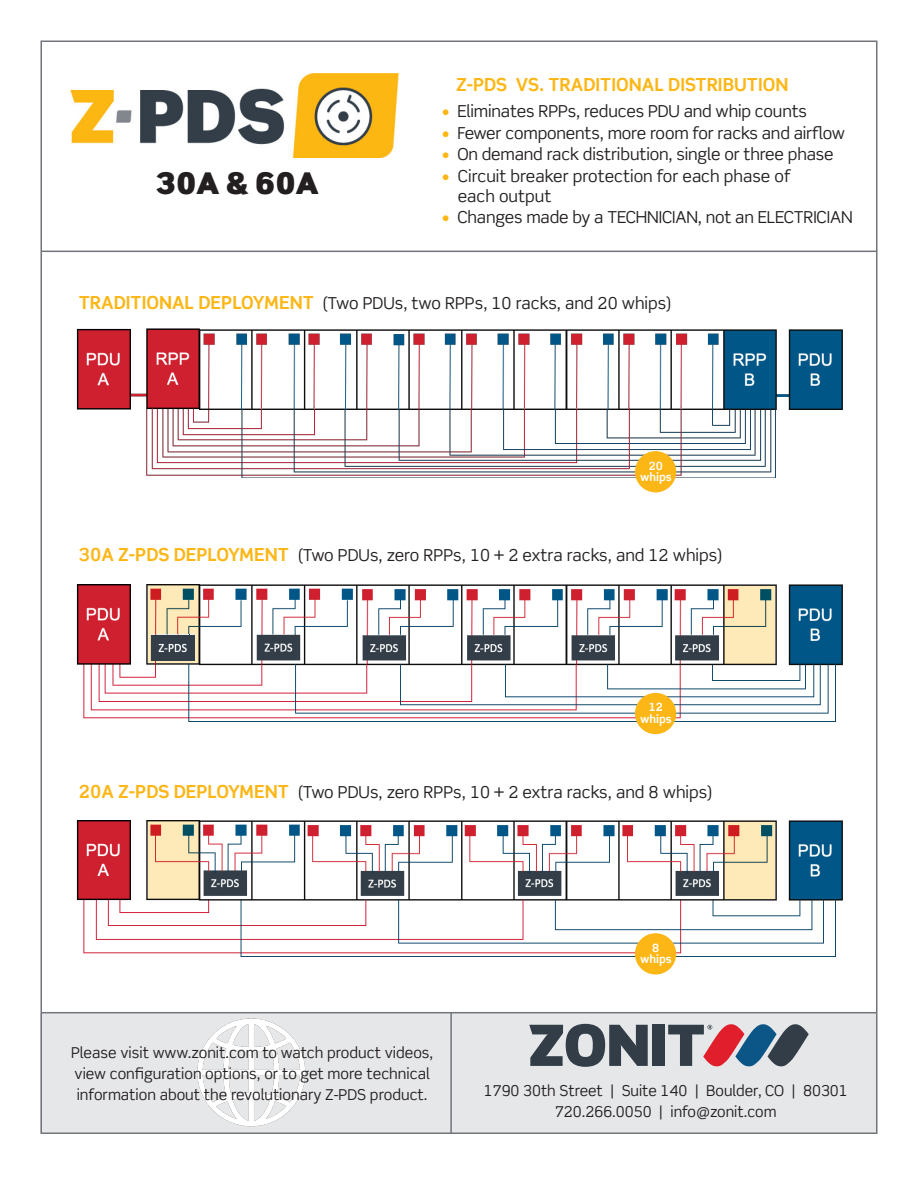
<style>
.page{position:relative;width:918px;height:1188px;background:#fff}
.page>*{position:absolute;margin:0;border:0;box-sizing:border-box;transform-origin:0 0}
.Body_Copy{font:900 30px "Scene Std";color:#231f20}
.t1{font:700 18px "Scene Std";color:#fcb615}
.t2{font:16.5px/19.5px "Scene Std";letter-spacing:-.01em;color:#231f20}
.t3{font:15px/21px "Scene Std";color:#231f20}
.t4{font:700 11.4px "Scene Std";color:#fff}
.s1{color:#fcb615}
.s2{font-weight:700;font-size:18px;color:#fcb615}
</style>
<div class="page">
<div style="left:41px;top:1013px;width:835px;height:120px;background:#e6e7e9"></div>
<svg style="left:529px;top:1024px;width:119px;height:43px"></svg>
<div style="left:652px;top:1025px;width:12px;height:41px;background:#323d47"></div>
<svg style="left:668px;top:1024px;width:141px;height:42px"></svg>
<img style="left:191px;top:1013px;width:119px;height:114px">
<hr style="left:450px;top:1013px;width:2px;height:121px;background:#71747b">
<img style="left:71px;top:73px;width:328px;height:85px">
<hr style="left:42px;top:1012px;width:835px;height:1px;background:#71747b">
<hr style="left:42px;top:251px;width:835px;height:1px;background:#71747b">
<img style="left:77px;top:328px;width:766px;height:149px">
<div style="left:635px;top:451px;width:41px;height:41px;background:#fcb615;border-radius:50%"></div>
<img style="left:77px;top:585px;width:766px;height:136px">
<div style="left:635px;top:693px;width:41px;height:41px;background:#fcb615;border-radius:50%"></div>
<img style="left:77px;top:820px;width:766px;height:137px">
<div style="left:635px;top:933px;width:41px;height:42px;background:#fcb615;border-radius:50%"></div>
<svg style="left:724px;top:822px;width:51px;height:77px;background:#edd6ac"></svg>
<svg style="left:724px;top:586px;width:51px;height:78px;background:#ecd6ac"></svg>
<svg style="left:148px;top:821px;width:51px;height:78px;background:#edd5ab"></svg>
<svg style="left:148px;top:586px;width:51px;height:77px;background:#e0c8a3"></svg>
<img style="left:152px;top:635px;width:43px;height:25px">
<p class="Body_Copy" style="left:156px;top:163px;width:165px">30A &amp; 60A</p>
<p class="t1" style="left:456px;top:73px;width:334px">Z-PDS VS. TRADITIONAL DISTRIBUTION</p>
<p class="t2" style="left:442px;top:101px;width:367px"><span class="s1">•</span> Eliminates RPPs, reduces PDU and whip counts</p>
<p class="t2" style="left:442px;top:123px;width:405px"><span class="s1">•</span> Fewer components, more room for racks and airflow</p>
<p class="t2" style="left:442px;top:145px;width:393px"><span class="s1">•</span> On demand rack distribution, single or three phase</p>
<p class="t2" style="left:458px;top:166px;width:334px;text-indent:-16px"><span class="s1">•</span> Circuit breaker protection for each phase of each output</p>
<p class="t2" style="left:442px;top:207px;width:412px"><span class="s1">•</span> Changes made by a TECHNICIAN, not an ELECTRICIAN</p>
<p class="t2" style="left:79px;top:293px;width:594px"><span class="s2">TRADITIONAL DEPLOYMENT</span> (Two PDUs, two RPPs, 10 racks, and 20 whips)</p>
<p class="t4" style="left:649px;top:458px;width:16px">20</p>
<p class="t4" style="left:640px;top:470px;width:33px">whips</p>
<p class="t2" style="left:79px;top:545px;width:645px"><span class="s2">30A Z-PDS DEPLOYMENT</span> (Two PDUs, zero RPPs, 10 + 2 extra racks, and 12 whips)</p>
<p class="t4" style="left:649px;top:700px;width:16px">12</p>
<p class="t4" style="left:640px;top:711px;width:33px">whips</p>
<p class="t2" style="left:79px;top:782px;width:635px"><span class="s2">20A Z-PDS DEPLOYMENT</span> (Two PDUs, zero RPPs, 10 + 2 extra racks, and 8 whips)</p>
<p class="t3" style="left:71px;top:1042px;width:364px">Please visit www.zonit.com to watch product videos, view configuration options, or to get more technical information about the revolutionary Z-PDS product.</p>
<p class="t4" style="left:652px;top:940px;width:9px">8</p>
<p class="t4" style="left:640px;top:952px;width:33px">whips</p>
<p class="t3" style="left:484px;top:1080px;width:366px">1790 30th Street | Suite 140 | Boulder, CO | 80301</p>
<p class="t3" style="left:555px;top:1101px;width:223px">720.266.0050 | info@zonit.com</p>
</div>
